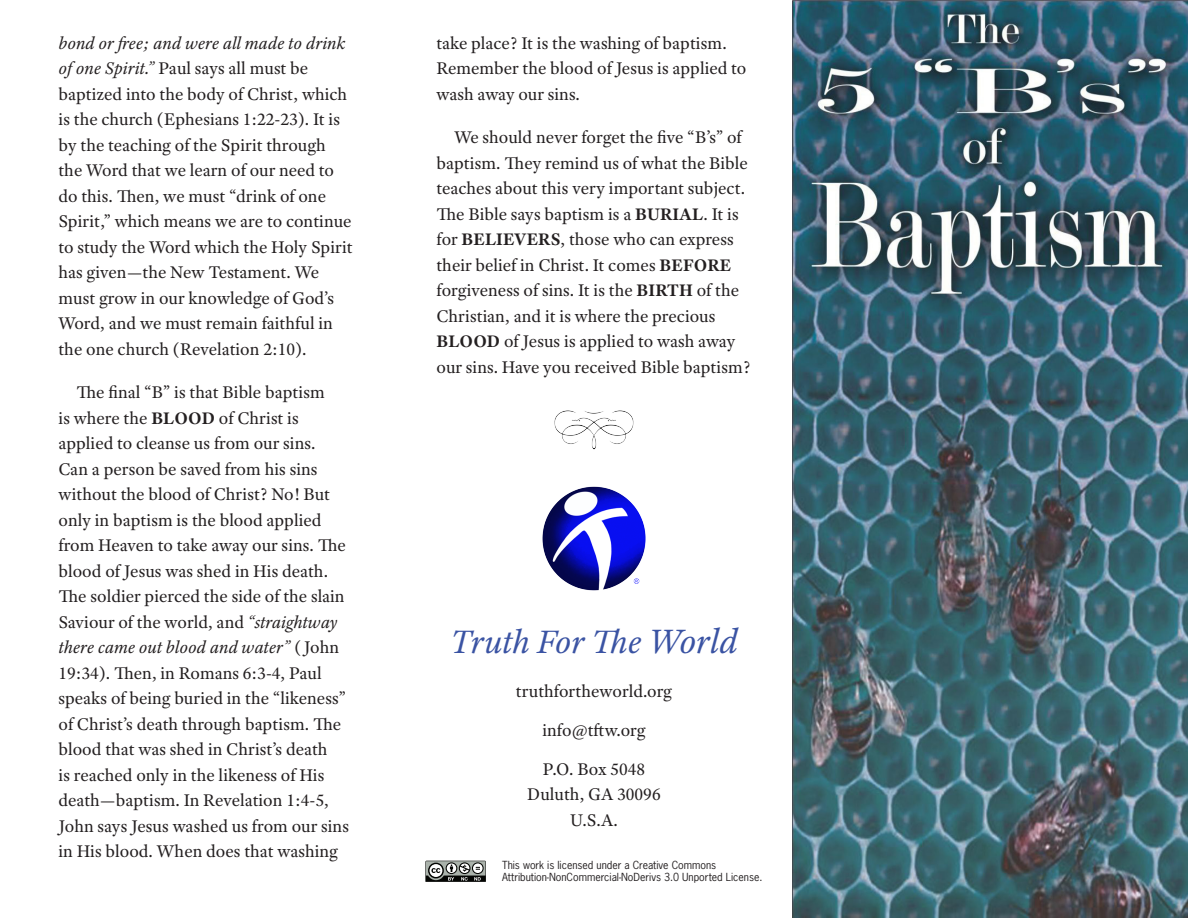
<style>
.page{position:relative;width:1188px;height:918px;background:#fff}
.page>*{position:absolute;margin:0;border:0;box-sizing:border-box;transform-origin:0 0}
.t1{font:italic 34.5px "Adobe Text Pro";letter-spacing:-.005em;color:#3a53a3}
.tractText{font:18px/25.5px "Adobe Text Pro";color:#231f20}
.t2{font:10.5px/12.6px "News Gothic Std";color:#231f20}
.s1{font-style:italic}
.s2{font-weight:700}
.s3{font-size:36px}
</style>
<div class="page">
<img style="left:542px;top:486px;width:104px;height:105px">
<img style="left:554px;top:410px;width:80px;height:40px">
<img style="left:792px;top:0;width:396px;height:918px">
<svg style="left:425px;top:861px;width:61px;height:21px"></svg>
<p class="tractText" style="left:58px;top:30px;width:296px"><span class="s1">bond or free; and were all made to drink of one Spirit.”</span> Paul says all must be baptized into the body of Christ, which is the church (Ephesians 1:22-23). It is by the teaching of the Spirit through the Word that we learn of our need to do this. Then, we must “drink of one Spirit,” which means we are to continue to study the Word which the Holy Spirit has given—the New Testament. We must grow in our knowledge of God’s Word, and we must remain faithful in the one church (Revelation 2:10).</p>
<p class="tractText" style="left:58px;top:380px;width:292px;text-indent:18px">The final “B” is that Bible baptism<br>is where the <span class="s2">BLOOD</span> of Christ is applied to cleanse us from our sins.<br>Can a person be saved from his sins without the blood of Christ? No! But only in baptism is the blood applied from Heaven to take away our sins. The blood of Jesus was shed in His death.<br>The soldier pierced the side of the slain Saviour of the world, and <span class="s1">“straightway there came out blood and water”</span> ( John 19:34). Then, in Romans 6:3-4, Paul speaks of being buried in the “likeness” of Christ’s death through baptism. The blood that was shed in Christ’s death<br>is reached only in the likeness of His death—baptism. In Revelation 1:4-5, John says Jesus washed us from our sins in His blood. When does that washing</p>
<p class="tractText" style="left:436px;top:30px;width:311px">take place? It is the washing of baptism.<br>Remember the blood of Jesus is applied to wash away our sins.</p>
<p class="tractText" style="left:436px;top:125px;width:316px;text-indent:18px">We should never forget the five “B’s” of baptism. They remind us of what the Bible teaches about this very important subject.<br>The Bible says baptism is a <span class="s2">BURIAL</span>. It is for <span class="s2">BELIEVERS</span>, those who can express their belief in Christ. It comes <span class="s2">BEFORE </span>forgiveness of sins. It is the <span class="s2">BIRTH</span> of the Christian, and it is where the precious <span class="s2">BLOOD</span> of Jesus is applied to wash away our sins. Have you received Bible baptism?</p>
<p class="t1" style="left:450px;top:620px;width:289px">Truth For The <span class="s3">World</span></p>
<p class="tractText" style="left:516px;top:678px;width:158px">truthfortheworld.org</p>
<p class="tractText" style="left:543px;top:717px;width:104px">info@tftw.org</p>
<p class="tractText" style="left:543px;top:756px;width:104px">P.O. Box 5048</p>
<p class="tractText" style="left:527px;top:782px;width:135px">Duluth, GA 30096</p>
<p class="tractText" style="left:570px;top:807px;width:49px">U.S.A.</p>
<p class="t2" style="left:502px;top:859px;width:262px">This work is licensed under a Creative Commons<br>Attribution-NonCommercial-NoDerivs 3.0 Unported License.</p>
</div>
